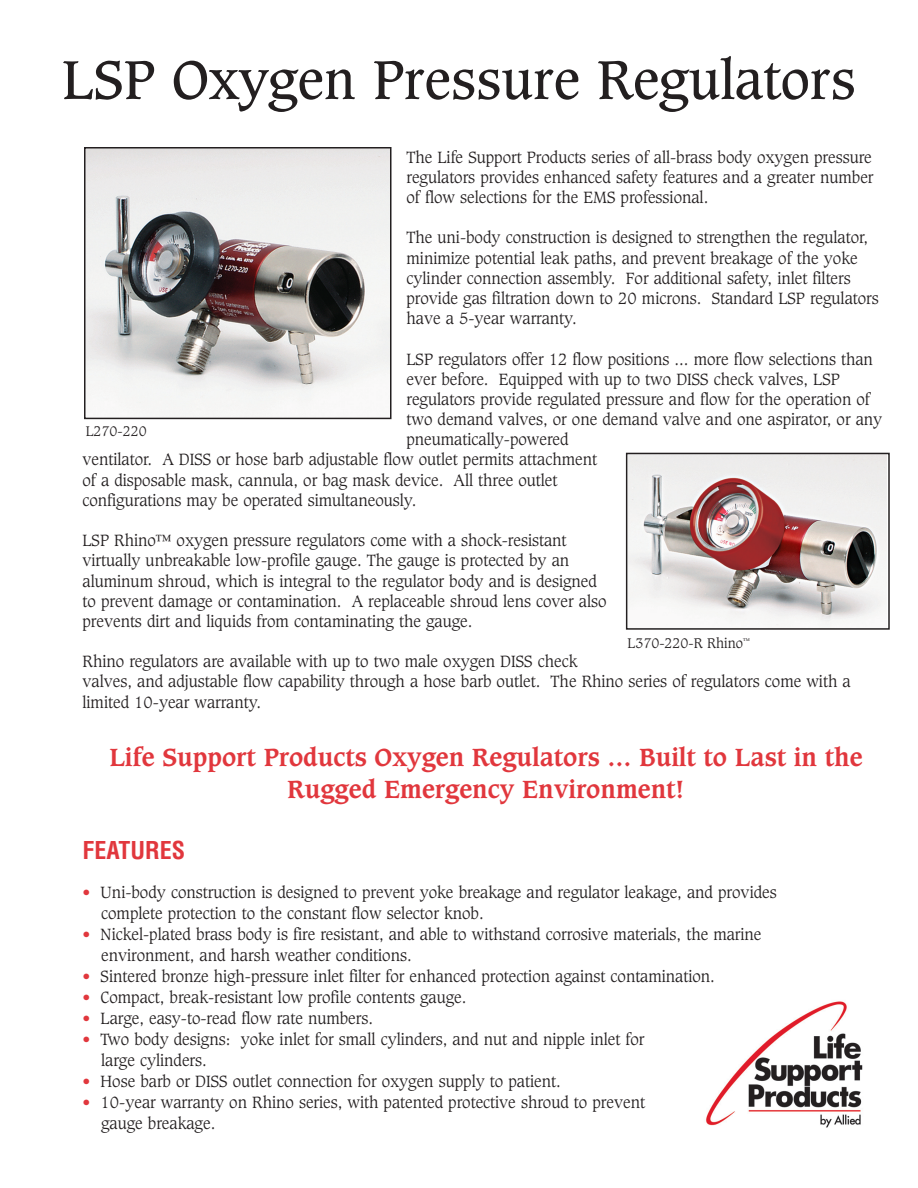
<style>
.page{position:relative;width:918px;height:1188px;background:#fff}
.page>*{position:absolute;margin:0;border:0;box-sizing:border-box;transform-origin:0 0}
.t1{font:52.5px "Caxton";color:#231f20}
.t2{font:700 24px/31.7px "Caxton";color:#e1373d;text-align:center}
.t3{font:700 condensed 24px "Helvetica";color:#e1373d}
.t4{font:300 15.75px/20.2px "Caxton";color:#231f20}
.t5{font:300 13.5px "Caxton";color:#231f20}
.s1{color:#e1373d}
</style>
<div class="page">
<img style="left:87px;top:150px;width:302px;height:266px">
<div style="left:84px;top:147px;width:308px;height:272px;border:2px solid #231f20"></div>
<img style="left:706px;top:1001px;width:157px;height:127px">
<img style="left:629px;top:456px;width:257px;height:171px">
<div style="left:626px;top:453px;width:264px;height:177px;border:2px solid #231f20"></div>
<h1 class="t1" style="left:63px;top:55px;width:795px">LSP Oxygen Pressure Regulators</h1>
<p class="t4" style="left:407px;top:148px;width:469px;text-align:justify">The Life Support Products series of all-brass body oxygen pressure regulators provides enhanced safety features and a greater number of flow selections for the EMS professional.</p>
<p class="t4" style="left:407px;top:229px;width:474px">The uni-body construction is designed to strengthen the regulator, minimize potential leak paths, and prevent breakage of the yoke cylinder connection assembly. For additional safety, inlet filters provide gas filtration down to 20 microns. Standard LSP regulators have a 5-year warranty.</p>
<p class="t4" style="left:407px;top:350px;width:468px">LSP regulators offer 12 flow positions ... more flow selections than</p>
<p class="t4" style="left:407px;top:370px;width:435px">ever before. Equipped with up to two DISS check valves, LSP</p>
<p class="t4" style="left:407px;top:390px;width:465px">regulators provide regulated pressure and flow for the operation of</p>
<p class="t4" style="left:407px;top:410px;width:477px">two demand valves, or one demand valve and one aspirator, or any</p>
<p class="t4" style="left:407px;top:431px;width:164px">pneumatically-powered</p>
<p class="t4" style="left:83px;top:451px;width:516px">ventilator. A DISS or hose barb adjustable flow outlet permits attachment</p>
<p class="t4" style="left:83px;top:471px;width:476px">of a disposable mask, cannula, or bag mask device. All three outlet</p>
<p class="t4" style="left:83px;top:491px;width:335px">configurations may be operated simultaneously.</p>
<p class="t4" style="left:83px;top:532px;width:526px">LSP Rhino™ oxygen pressure regulators come with a shock-resistant virtually unbreakable low-profile gauge. The gauge is protected by an aluminum shroud, which is integral to the regulator body and is designed to prevent damage or contamination. A replaceable shroud lens cover also prevents dirt and liquids from contaminating the gauge.</p>
<p class="t4" style="left:83px;top:653px;width:770px">Rhino regulators are available with up to two male oxygen DISS check<br>valves, and adjustable flow capability through a hose barb outlet. The Rhino series of regulators come with a limited 10-year warranty.</p>
<p class="t5" style="left:86px;top:425px;width:63px">L270-220</p>
<p class="t5" style="left:628px;top:637px;width:124px">L370-220-R Rhino<sup>™</sup></p>
<h2 class="t2" style="left:109px;top:743px;width:755px">Life Support Products Oxygen Regulators … Built to Last in the<br>Rugged Emergency Environment!</h2>
<h2 class="t3" style="left:83px;top:841px;width:104px">FEATURES</h2>
<p class="t4" style="left:101px;top:883px;width:677px;line-height:21px;text-indent:-19px"><span class="s1">•</span> Uni-body construction is designed to prevent yoke breakage and regulator leakage, and provides complete protection to the constant flow selector knob.</p>
<p class="t4" style="left:101px;top:925px;width:662px;line-height:21px;text-indent:-19px"><span class="s1">•</span> Nickel-plated brass body is fire resistant, and able to withstand corrosive materials, the marine environment, and harsh weather conditions.</p>
<p class="t4" style="left:83px;top:968px;width:634px"><span class="s1">•</span> Sintered bronze high-pressure inlet filter for enhanced protection against contamination.</p>
<p class="t4" style="left:83px;top:989px;width:386px"><span class="s1">•</span> Compact, break-resistant low profile contents gauge.</p>
<p class="t4" style="left:83px;top:1010px;width:292px"><span class="s1">•</span> Large, easy-to-read flow rate numbers.</p>
<p class="t4" style="left:101px;top:1030px;width:545px;line-height:21px;text-indent:-19px"><span class="s1">•</span> Two body designs: yoke inlet for small cylinders, and nut and nipple inlet for large cylinders.</p>
<p class="t4" style="left:83px;top:1073px;width:480px"><span class="s1">•</span> Hose barb or DISS outlet connection for oxygen supply to patient.</p>
<p class="t4" style="left:101px;top:1093px;width:545px;line-height:21px;text-indent:-19px"><span class="s1">•</span> 10-year warranty on Rhino series, with patented protective shroud to prevent gauge breakage.</p>
</div>
